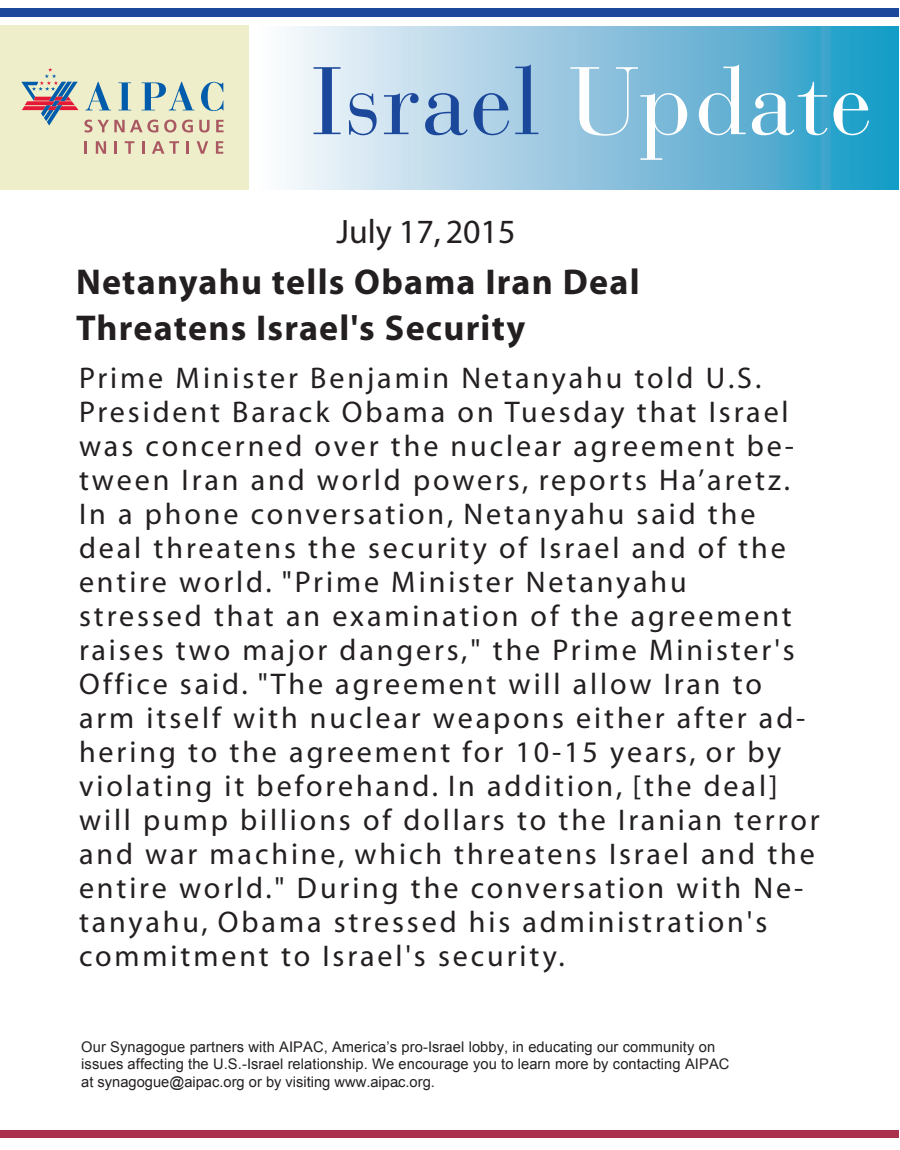
<style>
.page{position:relative;width:900px;height:1150px;background:#fff}
.page>*{position:absolute;margin:0;border:0;box-sizing:border-box;transform-origin:0 0}
.t1{font:95px "Bauer Bodoni";letter-spacing:.015em;color:#1b489a}
.t2{font:700 36px/46px "Myriad";letter-spacing:.035em;color:#231f20}
.t3{font:34px "Myriad";color:#231f20}
.t4{font:30px/34px "Myriad";letter-spacing:.095em;color:#231f20}
.t5{font:14.6px/17.6px "Arial";letter-spacing:.005em;color:#231f20}
.s1{color:#fff}
</style>
<div class="page">
<div style="left:0;top:25px;width:249px;height:164px;background:#eeeeca"></div>
<svg style="left:285px;top:27px;width:614px;height:162px;background:#8cc5de"></svg>
<div style="left:0;top:8px;width:899px;height:8px;background:#1b489a"></div>
<svg style="left:21px;top:68px;width:203px;height:65px"></svg>
<svg style="left:85px;top:141px;width:2px;height:13px"></svg>
<svg style="left:96px;top:141px;width:10px;height:13px"></svg>
<svg style="left:115px;top:141px;width:2px;height:13px"></svg>
<svg style="left:125px;top:141px;width:9px;height:13px"></svg>
<svg style="left:142px;top:141px;width:2px;height:13px"></svg>
<svg style="left:152px;top:141px;width:27px;height:13px"></svg>
<svg style="left:187px;top:141px;width:2px;height:13px"></svg>
<svg style="left:197px;top:141px;width:11px;height:13px"></svg>
<svg style="left:216px;top:141px;width:7px;height:13px"></svg>
<div style="left:0;top:1130px;width:899px;height:8px;background:#ab304c"></div>
<h1 class="t1" style="left:311px;top:45px;width:562px">Israel <span class="s1">Update</span></h1>
<p class="t3" style="left:336px;top:215px;width:181px">July 17, 2015</p>
<p class="t2" style="left:76px;top:260px;width:565px">Netanyahu tells Obama Iran Deal<br>Threatens Israel's Security</p>
<p class="t4" style="left:79px;top:363px;width:742px">Prime Minister Benjamin Netanyahu told U.S.<br>President Barack Obama on Tuesday that Israel was concerned over the nuclear agreement be&shy;tween Iran and world powers, reports Ha’aretz.<br>In a phone conversation, Netanyahu said the deal threatens the security of Israel and of the entire world. "Prime Minister Netanyahu<br>stressed that an examination of the agreement raises two major dangers," the Prime Minister's Office said. "The agreement will allow Iran to arm itself with nuclear weapons either after ad&shy;hering to the agreement for 10-15 years, or by violating it beforehand. In addition, [the deal] will pump billions of dollars to the Iranian terror and war machine, which threatens Israel and the entire world." During the conversation with Ne&shy;tanyahu, Obama stressed his administration's commitment to Israel's security.</p>
<p class="t5" style="left:81px;top:1038px;width:650px">Our Synagogue partners with AIPAC, America’s pro-Israel lobby, in educating our community on issues affecting the U.S.-Israel relationship. We encourage you to learn more by contacting AIPAC at synagogue@aipac.org or by visiting www.aipac.org.</p>
<p class="t5" style="left:396px;top:1073px;width:6px">.</p>
</div>
